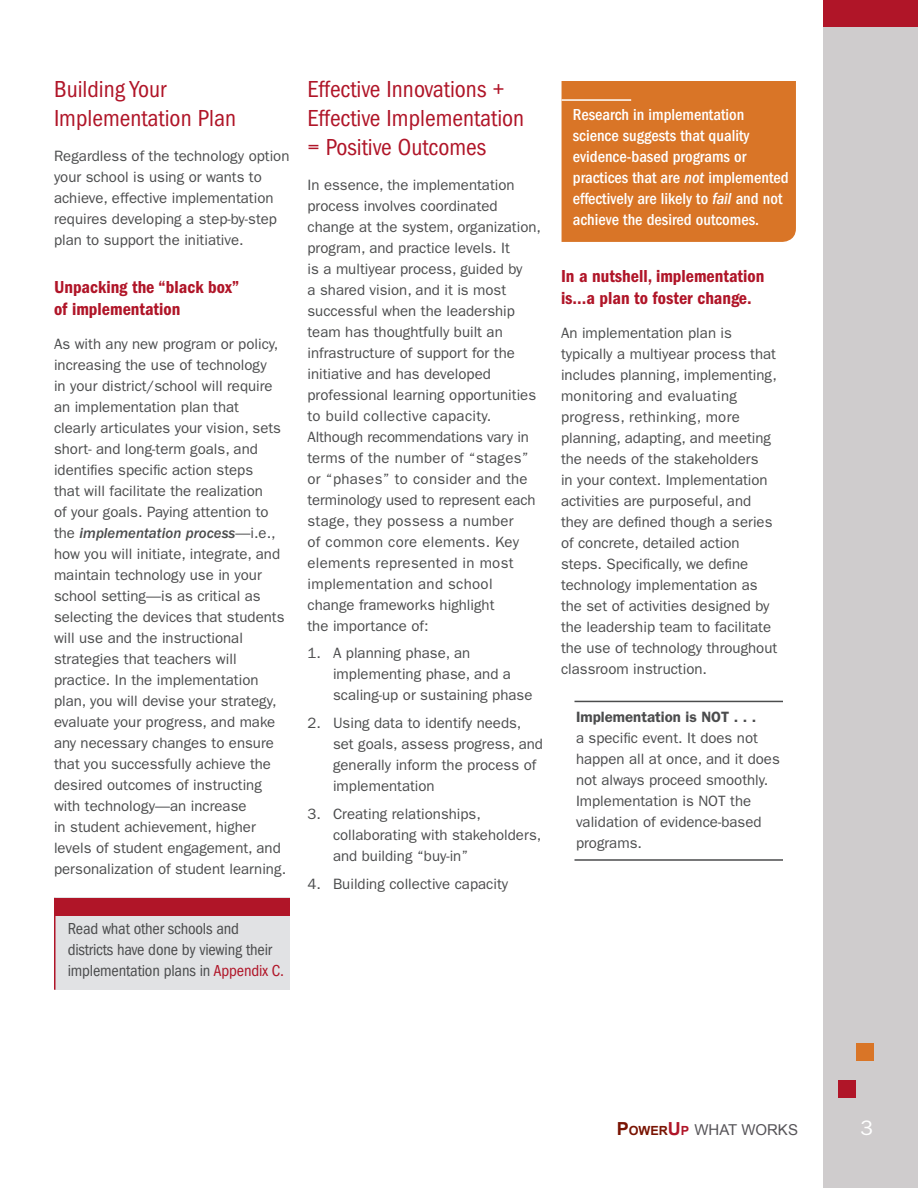
<style>
.page{position:relative;width:918px;height:1188px;background:#fff}
.page>*{position:absolute;margin:0;border:0;box-sizing:border-box;transform-origin:0 0}
.Heading_2{font:condensed 24px/28.8px "ITC Franklin Gothic Std";color:#b01528}
.t1{font:21px "ITC Franklin Gothic Std";color:#fff}
.Heading_3{font:18px/21.6px "ITC Franklin Gothic Std Dm Cd";color:#b01528}
.Callout_Text_Orange{font:500 condensed 16.5px/21px "ITC Franklin Gothic Std";color:#fff}
.t2{font:condensed 16.5px/21px "ITC Franklin Gothic Std";letter-spacing:-.01em;color:#4b4c4d}
.Paragraphs{font:15px/21px "ITC Franklin Gothic Std";color:#4b4c4d}
.Heading_3-2{font:15px/21px "ITC Franklin Gothic Std";color:#4b4c4d}
.Paragraphs_Numbered{font:15px/21px "ITC Franklin Gothic Std";color:#4b4c4d}
.t3{font:15px "Arial";color:#565458}
.s1{font-family:"ITC Franklin Gothic Std Med It"}
.s2{color:#b01528}
.s3{font-style:italic}
.s4{font-weight:600}
.s5{font-weight:700;font-size:18px;color:#791403}
.s6{font-weight:700;font-size:12.6px;color:#791403}
.s7{font-weight:700;font-size:18px;color:#b01528}
.s8{font-weight:700;font-size:12.6px;color:#b01528}
</style>
<div class="page">
<div style="left:824px;top:0;width:94px;height:1188px;background:#cfcccd"></div>
<div style="left:824px;top:0;width:94px;height:27px;background:#b01528"></div>
<div style="left:838px;top:1080px;width:18px;height:17px;background:#b01528"></div>
<div style="left:857px;top:1043px;width:17px;height:18px;background:#d97527"></div>
<div style="left:54px;top:898px;width:236px;height:92px;background:#e1e2e4"></div>
<hr style="left:54px;top:898px;width:1px;height:92px;background:#b01528">
<div style="left:54px;top:898px;width:236px;height:17px;background:#b01528"></div>
<hr style="left:574px;top:701px;width:209px;height:1px;background:#4b4c4d">
<hr style="left:574px;top:859px;width:209px;height:2px;background:#4b4c4d">
<div style="left:562px;top:81px;width:234px;height:161px;background:#d97527"></div>
<hr style="left:562px;top:99px;width:69px;height:2px;background:#fff">
<p class="Heading_2" style="left:54px;top:75px;width:184px">Building Your<br>Implementation Plan</p>
<p class="Paragraphs" style="left:54px;top:145px;width:237px">Regardless of the technology option your school is using or wants to achieve, effective implementation requires developing a step-by-step plan to support the initiative.</p>
<p class="Heading_3" style="left:54px;top:277px;width:187px">Unpacking the “black box” of implementation</p>
<p class="Paragraphs" style="left:54px;top:334px;width:234px">As with any new program or policy, increasing the use of technology<br>in your district/school will require an implementation plan that<br>clearly articulates your vision, sets short- and long-term goals, and identifies specific action steps<br>that will facilitate the realization<br>of your goals. Paying attention to the <span class="s1">implementation process</span>—i.e., how you will initiate, integrate, and maintain technology use in your school setting—is as critical as selecting the devices that students will use and the instructional strategies that teachers will practice. In the implementation plan, you will devise your strategy, evaluate your progress, and make any necessary changes to ensure that you successfully achieve the desired outcomes of instructing with technology—an increase<br>in student achievement, higher levels of student engagement, and personalization of student learning.</p>
<p class="t2" style="left:68px;top:918px;width:218px">Read what other schools and districts have done by viewing their implementation plans in <span class="s2">Appendix C.</span></p>
<p class="Heading_2" style="left:308px;top:75px;width:218px">Effective Innovations +<br>Effective Implementation = Positive Outcomes</p>
<p class="Paragraphs" style="left:308px;top:174px;width:235px">In essence, the implementation process involves coordinated change at the system, organization, program, and practice levels. It<br>is a multiyear process, guided by<br>a shared vision, and it is most successful when the leadership team has thoughtfully built an infrastructure of support for the initiative and has developed professional learning opportunities to build collective capacity.<br>Although recommendations vary in terms of the number of “stages” or “phases” to consider and the terminology used to represent each stage, they possess a number<br>of common core elements. Key elements represented in most implementation and school change frameworks highlight<br>the importance of:</p>
<p class="Paragraphs_Numbered" style="left:333px;top:643px;width:201px;text-indent:-26px">1. A planning phase, an implementing phase, and a scaling-up or sustaining phase</p>
<p class="Paragraphs_Numbered" style="left:333px;top:713px;width:211px;text-indent:-26px">2. Using data to identify needs, set goals, assess progress, and generally inform the process of implementation</p>
<p class="Paragraphs_Numbered" style="left:333px;top:803px;width:210px;text-indent:-26px">3. Creating relationships, collaborating with stakeholders, and building “buy-in”</p>
<p class="Paragraphs_Numbered" style="left:308px;top:873px;width:202px">4. Building collective capacity</p>
<p class="Callout_Text_Orange" style="left:573px;top:104px;width:217px">Research in implementation science suggests that quality evidence-based programs or practices that are <span class="s3">not</span> implemented effectively are likely to <span class="s3">fail</span> and not achieve the desired outcomes.</p>
<p class="Heading_3" style="left:561px;top:266px;width:205px">In a nutshell, implementation is...a plan to foster change.</p>
<p class="Heading_3-2" style="left:561px;top:323px;width:218px">An implementation plan is typically a multiyear process that includes planning, implementing, monitoring and evaluating progress, rethinking, more planning, adapting, and meeting the needs of the stakeholders<br>in your context. Implementation activities are purposeful, and they are defined though a series of concrete, detailed action steps. Specifically, we define technology implementation as the set of activities designed by the leadership team to facilitate the use of technology throughout classroom instruction.</p>
<p class="Paragraphs" style="left:576px;top:707px;width:205px"><span class="s4">Implementation is NOT . . .<br></span>a specific event. It does not happen all at once, and it does not always proceed smoothly.<br>Implementation is NOT the validation of evidence-based programs.</p>
<p class="t3" style="left:617px;top:1120px;width:183px"><span class="s5">P</span><span class="s6">OWER</span><span class="s7">U</span><span class="s8">P</span> WHAT WORKS</p>
<h2 class="t1" style="left:860px;top:1116px;width:14px">3</h2>
</div>
